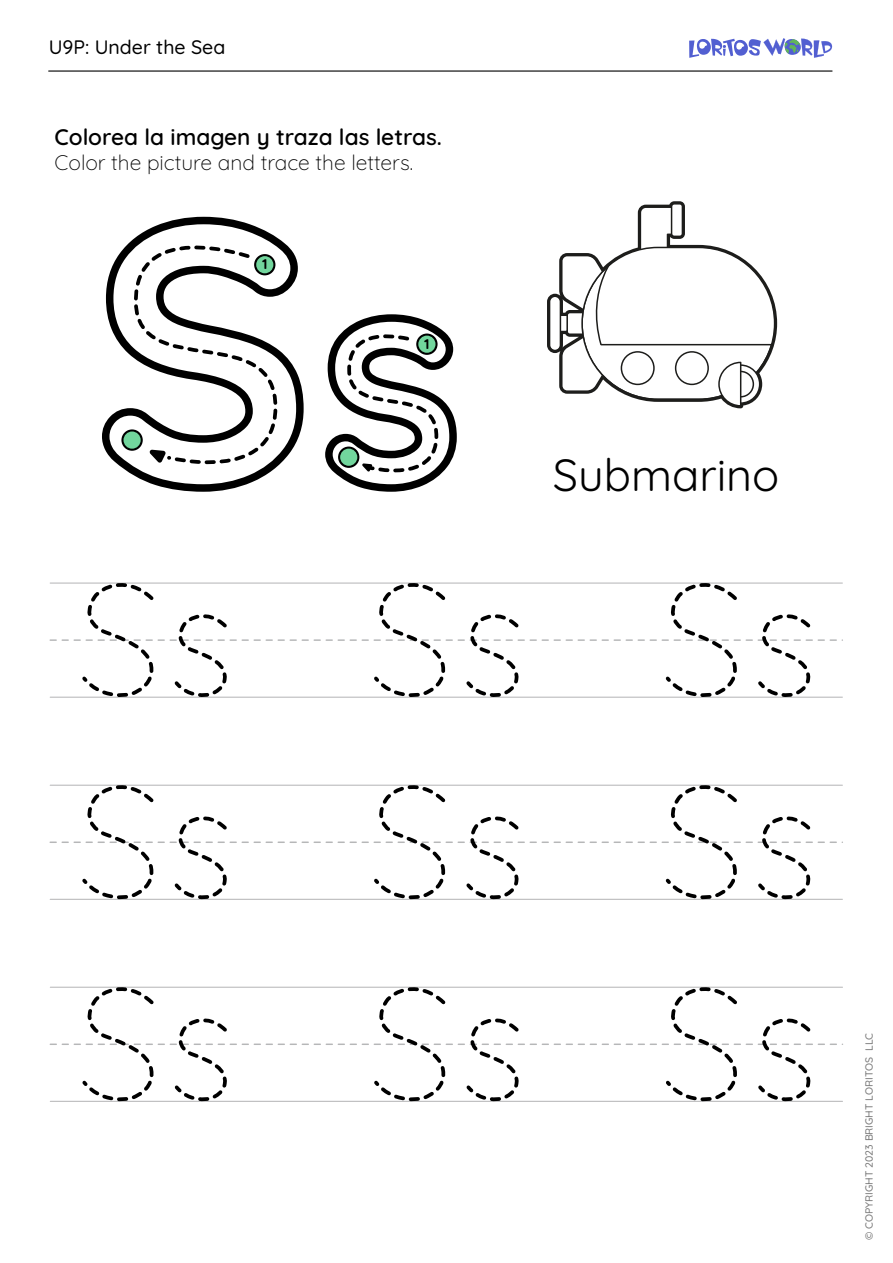
<style>
.page{position:relative;width:893px;height:1263px;background:#fff}
.page>*{position:absolute;margin:0;border:0;box-sizing:border-box;transform-origin:0 0}
.t1{font:45px "Quicksand";color:#000}
.t2{font:600 22.5px "Quicksand";color:#000}
.t3{font:300 21px "Quicksand";color:#000}
.t4{font:500 19.5px "Quicksand";color:#000}
.t5{font:700 14.1px "Quicksand";color:#000}
.t6{font:500 10.5px "Quicksand";color:#787878}
</style>
<div class="page">
<svg style="left:50px;top:582px;width:792px;height:116px"></svg>
<svg style="left:50px;top:784px;width:792px;height:116px"></svg>
<svg style="left:50px;top:986px;width:792px;height:116px"></svg>
<svg style="left:102px;top:217px;width:202px;height:275px"></svg>
<svg style="left:121px;top:218px;width:158px;height:266px"></svg>
<svg style="left:325px;top:314px;width:132px;height:178px"></svg>
<hr style="left:49px;top:70px;width:783px;height:2px;background:#000">
<svg style="left:689px;top:38px;width:143px;height:20px"></svg>
<svg style="left:547px;top:201px;width:230px;height:207px"></svg>
<p class="t4" style="left:49px;top:32px;width:178px">U9P: Under the Sea</p>
<p class="t2" style="left:55px;top:119px;width:389px">Colorea la imagen y traza las letras.</p>
<p class="t3" style="left:55px;top:146px;width:360px">Color the picture and trace the letters.</p>
<p class="t5" style="left:262px;top:253px;width:7px">1</p>
<p class="t5" style="left:424px;top:333px;width:7px">1</p>
<h1 class="t1" style="left:553px;top:440px;width:228px">Submarino</h1>
<p class="t6" style="left:861px;top:1240px;width:209px;rotate:-90deg">© COPYRIGHT 2023 BRIGHT LORITOS LLC</p>
</div>
